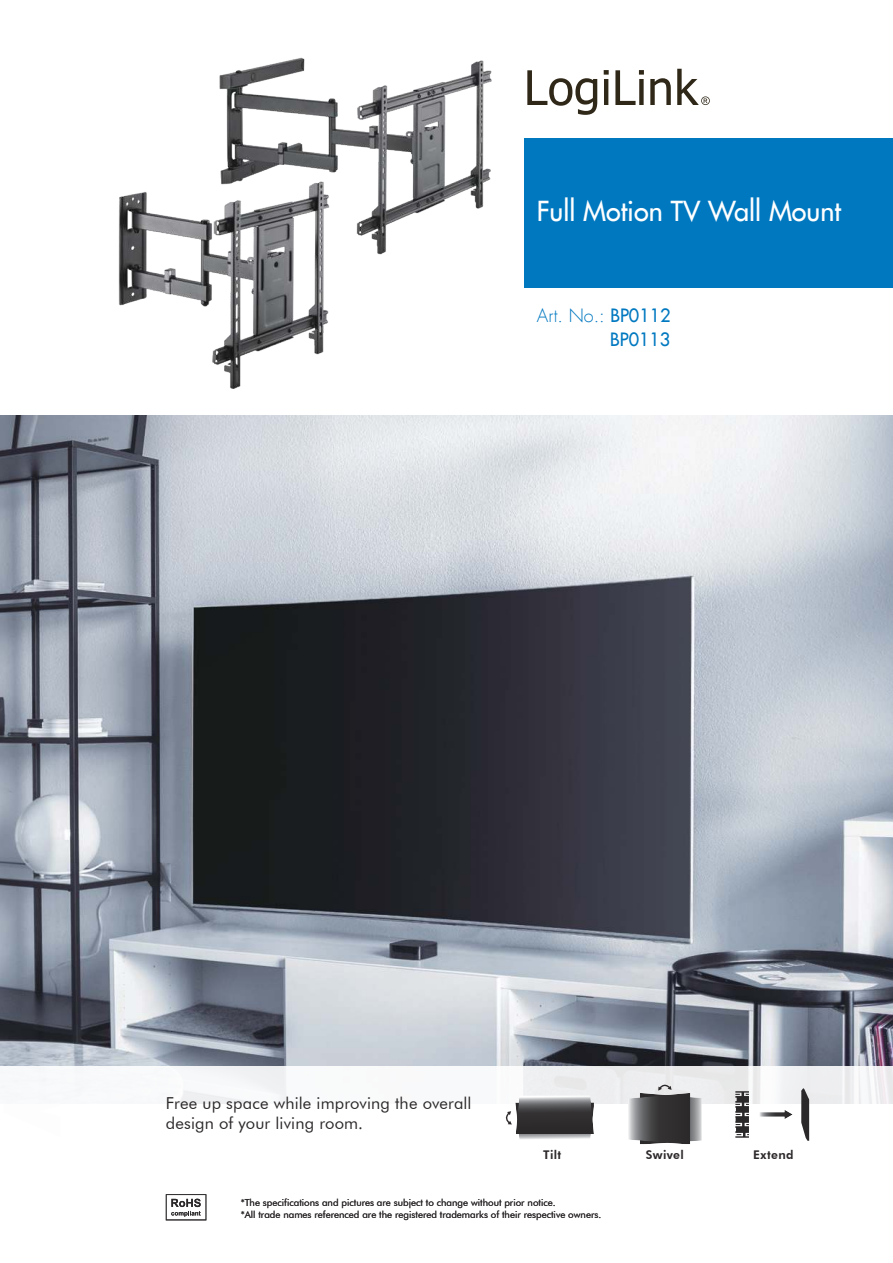
<style>
.page{position:relative;width:893px;height:1263px;background:#fff}
.page>*{position:absolute;margin:0;border:0;box-sizing:border-box;transform-origin:0 0}
.t1{font:27px "Futura LT";color:#fff}
.t2{font:18px/23.9px "Futura LT";color:#0078c0;text-align:right}
.t3{font:16.5px/19.8px "Futura BT";letter-spacing:.005em;color:#2b2829}
.t4{font:800 12px "Futura BT";letter-spacing:.025em;color:#2d292a}
.t5{font:9.75px/11.7px "Futura BT";color:#2b2829}
.s1{font-weight:300}
</style>
<div class="page">
<img style="left:0;top:415px;width:893px;height:688px">
<div style="left:524px;top:138px;width:369px;height:150px;background:#0078c0"></div>
<svg style="left:527px;top:69px;width:183px;height:46px"></svg>
<svg style="left:166px;top:1194px;width:40px;height:26px"></svg>
<img style="left:118px;top:192px;width:211px;height:197px">
<img style="left:217px;top:57px;width:275px;height:199px">
<div style="left:0;top:1066px;width:892px;height:118px;background:#fff"></div>
<img style="left:515px;top:1102px;width:76px;height:37px">
<img style="left:516px;top:1095px;width:78px;height:39px">
<svg style="left:505px;top:1111px;width:7px;height:14px"></svg>
<svg style="left:658px;top:1083px;width:13px;height:8px"></svg>
<img style="left:690px;top:1093px;width:12px;height:49px">
<img style="left:628px;top:1093px;width:62px;height:51px">
<img style="left:760px;top:1110px;width:33px;height:9px">
<svg style="left:801px;top:1088px;width:8px;height:53px"></svg>
<svg style="left:735px;top:1091px;width:14px;height:47px"></svg>
<h1 class="t1" style="left:537px;top:196px;width:306px">Full Motion TV Wall Mount</h1>
<h2 class="t2" style="left:537px;top:304px;width:135px"><span class="s1">Art. No.:</span> BP0112<br>BP0113</h2>
<h3 class="t3" style="left:166px;top:1095px;width:307px">Free up space while improving the overall design of your living room.</h3>
<p class="t4" style="left:543px;top:1150px;width:19px">Tilt</p>
<p class="t4" style="left:646px;top:1150px;width:39px">Swivel</p>
<p class="t4" style="left:753px;top:1150px;width:42px">Extend</p>
<p class="t5" style="left:241px;top:1197px;width:362px">*The specifications and pictures are subject to change without prior notice.<br>*All trade names referenced are the registered trademarks of their respective owners.</p>
</div>
